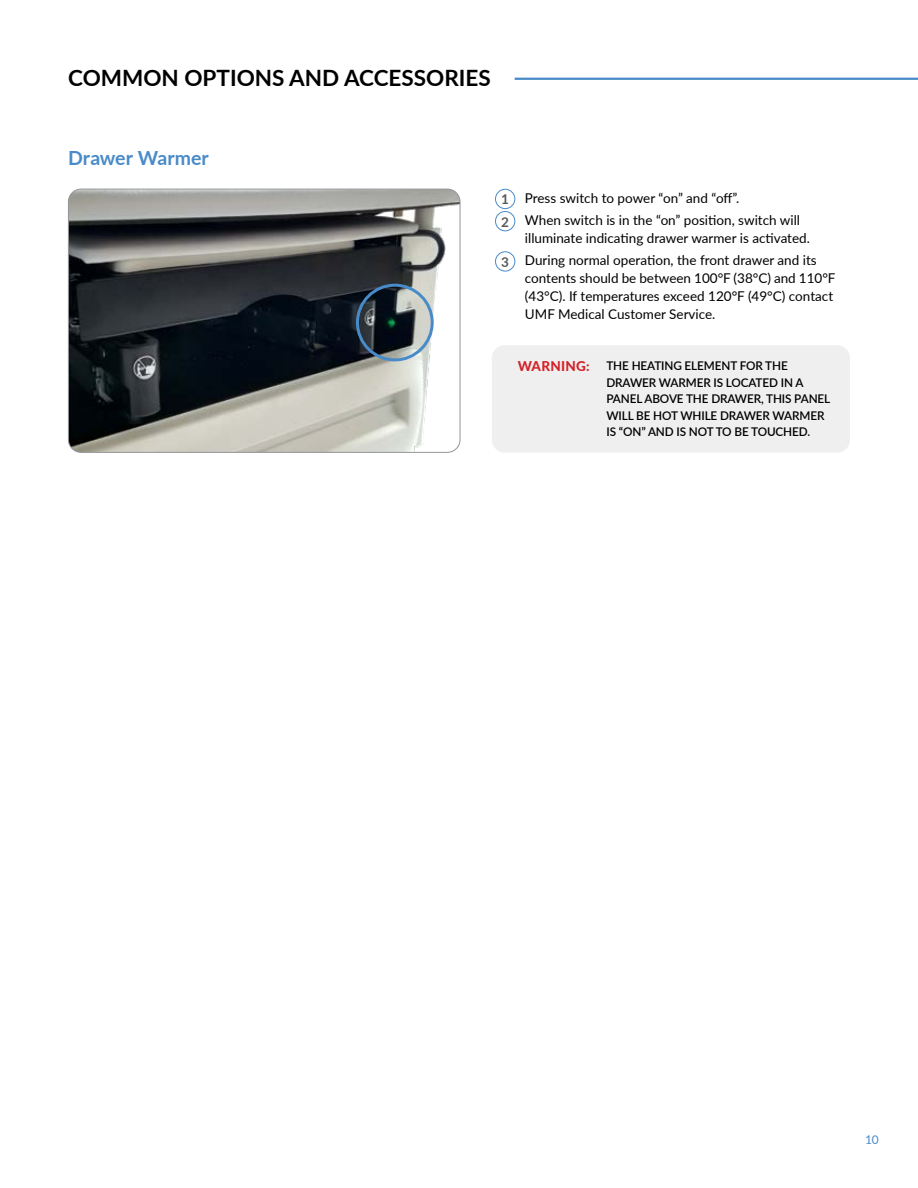
<style>
.page{position:relative;width:918px;height:1188px;background:#fff}
.page>*{position:absolute;margin:0;border:0;box-sizing:border-box;transform-origin:0 0}
.t1{font:700 22.5px "Lato";color:#000}
.t2{font:700 19.5px "Lato";color:#498bc9}
.t3{font:13.5px/22.2px "Lato";color:#000}
.t4{font:800 13.5px "Lato";letter-spacing:.02em;color:#d2232a}
.t5{font:600 12px/16.5px "Lato";letter-spacing:-.01em;color:#000}
.t6{font:12px "Lato";color:#498bc9}
.s1{font-weight:700;color:#58595b}
</style>
<div class="page">
<img style="left:68px;top:189px;width:392px;height:263px">
<div style="left:68px;top:189px;width:392px;height:264px;border:1px solid #939598;border-radius:13px"></div>
<div style="left:495px;top:189px;width:20px;height:20px;border:1px solid #498bc9;border-radius:50%"></div>
<div style="left:495px;top:211px;width:20px;height:20px;border:1px solid #498bc9;border-radius:50%"></div>
<div style="left:495px;top:251px;width:20px;height:20px;border:1px solid #498bc9;border-radius:50%"></div>
<div style="left:356px;top:284px;width:78px;height:77px;border:3px solid #498bc9;border-radius:50%"></div>
<hr style="left:515px;top:78px;width:403px;height:2px;background:#498bc9">
<div style="left:492px;top:345px;width:358px;height:108px;background:#efeff0;border-radius:13px"></div>
<h1 class="t1" style="left:68px;top:61px;width:424px">COMMON OPTIONS AND ACCESSORIES</h1>
<h2 class="t2" style="left:68px;top:144px;width:142px">Drawer Warmer</h2>
<p class="t3" style="left:501px;top:186px;width:300px"><span class="s1">1</span> Press switch to power “on” and “off”.<br><span class="s1">2</span> When switch is in the “on” position, switch will</p>
<p class="t3" style="left:501px;top:227px;width:317px;text-indent:24px">illuminate indicating drawer warmer is activated.<br><span class="s1">3</span> During normal operation, the front drawer and its</p>
<p class="t3" style="left:525px;top:269px;width:312px;line-height:18px">contents should be between 100°F (38°C) and 110°F (43°C). If temperatures exceed 120°F (49°C) contact<br>UMF Medical Customer Service.</p>
<p class="t4" style="left:518px;top:356px;width:73px">WARNING:</p>
<p class="t5" style="left:606px;top:357px;width:225px">THE HEATING ELEMENT FOR THE<br>DRAWER WARMER IS LOCATED IN A<br>PANEL ABOVE THE DRAWER, THIS PANEL<br>WILL BE HOT WHILE DRAWER WARMER<br>IS “ON” AND IS NOT TO BE TOUCHED.</p>
<p class="t6" style="left:865px;top:1131px;width:15px">10</p>
</div>
